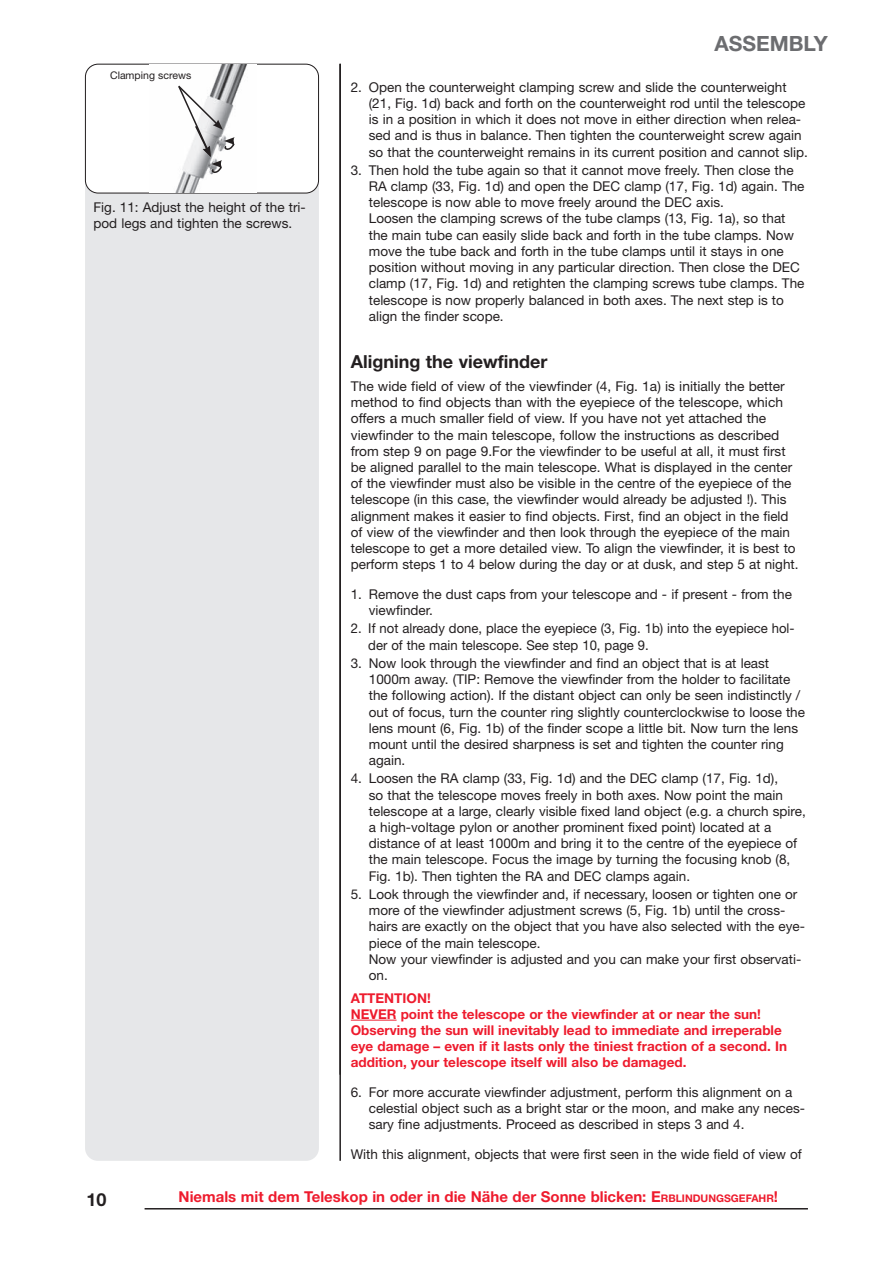
<style>
.page{position:relative;width:893px;height:1263px;background:#fff}
.page>*{position:absolute;margin:0;border:0;box-sizing:border-box;transform-origin:0 0}
.t1{font:700 21px "Helvetica Neue LT Std";color:#6c6d70}
.t2{font:700 18px "Helvetica Neue LT Std";color:#231f20}
.t3{font:700 15px "Helvetica Neue LT Std";color:#ee1b2d}
.t4{font:13.5px/16.2px "Helvetica Neue LT Std";color:#231f20}
.t5{font:700 13.5px/16.2px "Helvetica Neue LT Std";color:#ee1b2d}
.t6{font:10.5px "Helvetica Neue LT Std";color:#231f20}
.s1{font-style:inherit}
.s2{font-size:10.5px}
</style>
<div class="page">
<hr style="left:145px;top:1208px;width:663px;height:1px;background:#231f20">
<hr style="left:339px;top:64px;width:2px;height:1097px;background:#231f20">
<hr style="left:351px;top:1020px;width:46px;height:1px;background:#ee1b2d">
<div style="left:85px;top:64px;width:234px;height:1097px;background:#e6e7e9;border-radius:13px"></div>
<div style="left:85px;top:64px;width:234px;height:129px;background:#fff;border-radius:13px"></div>
<div style="left:85px;top:64px;width:234px;height:129px;border:1px solid #231f20;border-radius:13px"></div>
<img style="left:150px;top:65px;width:106px;height:127px">
<svg style="left:176px;top:84px;width:59px;height:89px"></svg>
<p class="t6" style="left:110px;top:69px;width:83px">Clamping screws</p>
<p class="t4" style="left:94px;top:199px;width:214px">Fig. 11: Adjust the height of the tri&shy;pod legs and tighten the screws.</p>
<h1 class="t1" style="left:714px;top:30px;width:115px">ASSEMBLY</h1>
<p class="t4" style="left:369px;top:79px;width:441px;text-indent:-18px">2. Open the counterweight clamping screw and slide the counterweight (21, Fig. 1d) back and forth on the counterweight rod until the telescope is in a position in which it does not move in either direction when relea&shy;sed and is thus in balance. Then tighten the counterweight screw again so that the counterweight remains in its current position and cannot slip.</p>
<p class="t4" style="left:369px;top:162px;width:437px;text-indent:-18px">3. Then hold the tube again so that it cannot move freely. Then close the RA clamp (33, Fig. 1d) and open the DEC clamp (17, Fig. 1d) again. The telescope is now able to move freely around the DEC axis.<br>Loosen the clamping screws of the tube clamps (13, Fig. 1a), so that the main tube can easily slide back and forth in the tube clamps. Now move the tube back and forth in the tube clamps until it stays in one position without moving in any particular direction. Then close the DEC clamp (17, Fig. 1d) and retighten the clamping screws tube clamps. The telescope is now properly balanced in both axes. The next step is to align the finder scope.</p>
<h2 class="t2" style="left:351px;top:350px;width:198px">Aligning the viewfinder</h2>
<p class="t4" style="left:351px;top:378px;width:449px">The wide field of view of the viewfinder (4, Fig. 1a) is initially the better method to find objects than with the eyepiece of the telescope, which offers a much smaller field of view. If you have not yet attached the viewfinder to the main telescope, follow the instructions as described from step 9 on page 9.For the viewfinder to be useful at all, it must first be aligned parallel to the main telescope. What is displayed in the center of the viewfinder must also be visible in the centre of the eyepiece of the telescope (in this case, the viewfinder would already be adjusted !). This alignment makes it easier to find objects. First, find an object in the field of view of the viewfinder and then look through the eyepiece of the main telescope to get a more detailed view. To align the viewfinder, it is best to perform steps 1 to 4 below during the day or at dusk, and step 5 at night.</p>
<p class="t4" style="left:369px;top:586px;width:425px;text-indent:-18px">1. Remove the dust caps from your telescope and - if present - from the viewfinder.</p>
<p class="t4" style="left:368px;top:620px;width:428px;text-indent:-17px">2. If not already done, place the eyepiece (3, Fig. 1b) into the eyepiece hol&shy;der of the main telescope. See step 10, page 9.</p>
<p class="t4" style="left:369px;top:655px;width:438px;text-indent:-18px">3. Now look through the viewfinder and find an object that is at least 1000m away. (TIP: Remove the viewfinder from the holder to facilitate the following action). If the distant object can only be seen indistinctly / out of focus, turn the counter ring slightly counterclockwise to loose the lens mount (6, Fig. 1b) of the finder scope a little bit. Now turn the lens mount until the desired sharpness is set and tighten the counter ring again.</p>
<p class="t4" style="left:369px;top:770px;width:438px;text-indent:-18px">4. Loosen the RA clamp (33, Fig. 1d) and the DEC clamp (17, Fig. 1d),<br>so that the telescope moves freely in both axes. Now point the main telescope at a large, clearly visible fixed land object (e.g. a church spire, a high-voltage pylon or another prominent fixed point) located at a distance of at least 1000m and bring it to the centre of the eyepiece of the main telescope. Focus the image by turning the focusing knob (8, Fig. 1b). Then tighten the RA and DEC clamps again.</p>
<p class="t4" style="left:369px;top:886px;width:438px;text-indent:-18px">5. Look through the viewfinder and, if necessary, loosen or tighten one or more of the viewfinder adjustment screws (5, Fig. 1b) until the cross&shy;hairs are exactly on the object that you have also selected with the eye&shy;piece of the main telescope.<br>Now your viewfinder is adjusted and you can make your first observati&shy;on.</p>
<p class="t5" style="left:351px;top:989px;width:438px">ATTENTION!<br>NEVER point the telescope or the viewfinder at or near the sun!<br>Observing the sun will inevitably lead to immediate and irreperable eye damage – even if it lasts only the tiniest fraction of a second. In addition, your telescope itself will also be damaged.</p>
<p class="t4" style="left:369px;top:1084px;width:438px;text-indent:-18px">6. For more accurate viewfinder adjustment, perform this alignment on a celestial object such as a bright star or the moon, and make any neces&shy;sary fine adjustments. Proceed as described in steps 3 and 4.</p>
<p class="t4" style="left:351px;top:1146px;width:453px">With this alignment, objects that were first seen in the wide field of view of</p>
<h2 class="t2" style="left:87px;top:1188px;width:22px">10</h2>
<p class="t3" style="left:179px;top:1187px;width:601px">Niemals mit dem Teleskop in oder in die Nähe der Sonne blicken: <span class="s1">E</span><span class="s2">RBLINDUNGSGEFAHR</span><span class="s1">!</span></p>
</div>
